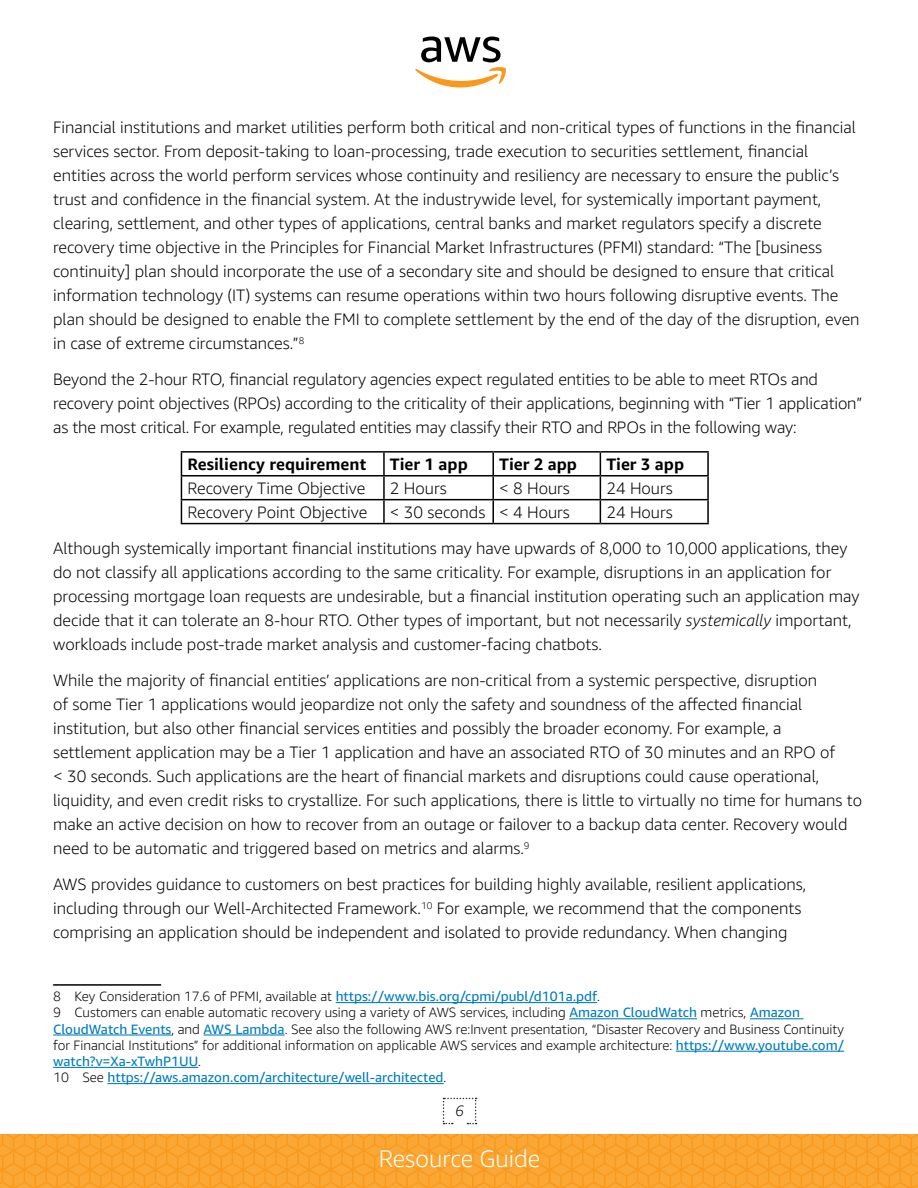
<style>
.page{position:relative;width:918px;height:1188px;background:#fff}
.page>*{position:absolute;margin:0;border:0;box-sizing:border-box;transform-origin:0 0}
.t1{font:300 24px "Amazon Ember";color:#fff}
.t2{font:300 16.5px/24px "Amazon Ember";color:#000}
.t3{font:700 16.5px "Amazon Ember";color:#000}
.t4{font:italic 300 15px "Amazon Ember";color:#000}
.t5{font:300 13.5px/16.2px "Amazon Ember";color:#000}
.s1{font-style:italic}
.s2{font-weight:400;color:#007dbc}
</style>
<div class="page">
<svg style="left:0;top:1134px;width:918px;height:54px;background:#f9a32f"></svg>
<svg style="left:443px;top:1098px;width:34px;height:26px"></svg>
<svg style="left:415px;top:37px;width:91px;height:51px"></svg>
<hr style="left:181px;top:451px;width:203px;height:2px;background:#000">
<hr style="left:384px;top:451px;width:109px;height:2px;background:#000">
<hr style="left:383px;top:453px;width:2px;height:22px;background:#000">
<hr style="left:493px;top:451px;width:107px;height:2px;background:#000">
<hr style="left:492px;top:453px;width:2px;height:22px;background:#000">
<hr style="left:600px;top:451px;width:109px;height:2px;background:#000">
<hr style="left:707px;top:453px;width:2px;height:22px;background:#000">
<hr style="left:181px;top:475px;width:203px;height:2px;background:#000">
<hr style="left:384px;top:475px;width:109px;height:2px;background:#000">
<hr style="left:383px;top:477px;width:2px;height:22px;background:#000">
<hr style="left:493px;top:475px;width:107px;height:2px;background:#000">
<hr style="left:492px;top:477px;width:2px;height:22px;background:#000">
<hr style="left:600px;top:475px;width:109px;height:2px;background:#000">
<hr style="left:707px;top:477px;width:2px;height:22px;background:#000">
<hr style="left:181px;top:499px;width:203px;height:1px;background:#000">
<svg style="left:181px;top:453px;width:1px;height:70px"></svg>
<hr style="left:384px;top:499px;width:109px;height:1px;background:#000">
<hr style="left:383px;top:500px;width:2px;height:23px;background:#000">
<hr style="left:493px;top:499px;width:107px;height:1px;background:#000">
<hr style="left:492px;top:500px;width:2px;height:23px;background:#000">
<hr style="left:600px;top:499px;width:109px;height:1px;background:#000">
<svg style="left:600px;top:453px;width:1px;height:70px"></svg>
<hr style="left:707px;top:500px;width:2px;height:23px;background:#000">
<hr style="left:181px;top:523px;width:203px;height:1px;background:#000">
<hr style="left:384px;top:523px;width:109px;height:1px;background:#000">
<hr style="left:493px;top:523px;width:107px;height:1px;background:#000">
<hr style="left:600px;top:523px;width:109px;height:1px;background:#000">
<hr style="left:53px;top:984px;width:108px;height:2px;background:#000">
<hr style="left:336px;top:1002px;width:261px;height:1px;background:#007dbc">
<hr style="left:569px;top:1018px;width:128px;height:1px;background:#007dbc">
<hr style="left:750px;top:1018px;width:53px;height:1px;background:#007dbc">
<hr style="left:53px;top:1034px;width:118px;height:2px;background:#007dbc">
<hr style="left:204px;top:1034px;width:81px;height:2px;background:#007dbc">
<hr style="left:676px;top:1051px;width:168px;height:1px;background:#007dbc">
<hr style="left:53px;top:1067px;width:145px;height:1px;background:#007dbc">
<hr style="left:108px;top:1083px;width:336px;height:1px;background:#007dbc">
<p class="t2" style="left:53px;top:115px;width:808px">Financial institutions and market utilities perform both critical and non-critical types of functions in the financial services sector. From deposit-taking to loan-processing, trade execution to securities settlement, financial entities across the world perform services whose continuity and resiliency are necessary to ensure the public’s trust and confidence in the financial system. At the industrywide level, for systemically important payment, clearing, settlement, and other types of applications, central banks and market regulators specify a discrete recovery time objective in the Principles for Financial Market Infrastructures (PFMI) standard: “The [business continuity] plan should incorporate the use of a secondary site and should be designed to ensure that critical information technology (IT) systems can resume operations within two hours following disruptive events. The plan should be designed to enable the FMI to complete settlement by the end of the day of the disruption, even in case of extreme circumstances.”<sup>8</sup></p>
<p class="t2" style="left:53px;top:367px;width:811px">Beyond the 2-hour RTO, financial regulatory agencies expect regulated entities to be able to meet RTOs and recovery point objectives (RPOs) according to the criticality of their applications, beginning with “Tier 1 application” as the most critical. For example, regulated entities may classify their RTO and RPOs in the following way:</p>
<p class="t3" style="left:187px;top:454px;width:180px">Resiliency requirement</p>
<p class="t3" style="left:390px;top:454px;width:79px">Tier 1 app</p>
<p class="t3" style="left:499px;top:454px;width:79px">Tier 2 app</p>
<p class="t3" style="left:606px;top:454px;width:79px">Tier 3 app</p>
<p class="t2" style="left:187px;top:476px;width:179px">Recovery Time Objective</p>
<p class="t2" style="left:390px;top:476px;width:58px">2 Hours</p>
<p class="t2" style="left:499px;top:476px;width:72px">&lt; 8 Hours</p>
<p class="t2" style="left:606px;top:476px;width:68px">24 Hours</p>
<p class="t2" style="left:187px;top:500px;width:182px">Recovery Point Objective</p>
<p class="t2" style="left:390px;top:500px;width:181px">&lt; 30 seconds &lt; 4 Hours</p>
<p class="t2" style="left:606px;top:500px;width:68px">24 Hours</p>
<p class="t2" style="left:53px;top:537px;width:808px">Although systemically important financial institutions may have upwards of 8,000 to 10,000 applications, they do not classify all applications according to the same criticality. For example, disruptions in an application for processing mortgage loan requests are undesirable, but a financial institution operating such an application may decide that it can tolerate an 8-hour RTO. Other types of important, but not necessarily <span class="s1">systemically</span> important, workloads include post-trade market analysis and customer-facing chatbots.</p>
<p class="t2" style="left:53px;top:669px;width:810px">While the majority of financial entities’ applications are non-critical from a systemic perspective, disruption<br>of some Tier 1 applications would jeopardize not only the safety and soundness of the affected financial institution, but also other financial services entities and possibly the broader economy. For example, a settlement application may be a Tier 1 application and have an associated RTO of 30 minutes and an RPO of<br>&lt; 30 seconds. Such applications are the heart of financial markets and disruptions could cause operational, liquidity, and even credit risks to crystallize. For such applications, there is little to virtually no time for humans to make an active decision on how to recover from an outage or failover to a backup data center. Recovery would need to be automatic and triggered based on metrics and alarms.<sup>9</sup></p>
<p class="t2" style="left:53px;top:873px;width:755px">AWS provides guidance to customers on best practices for building highly available, resilient applications, including through our Well-Architected Framework.<sup>10</sup> For example, we recommend that the components comprising an application should be independent and isolated to provide redundancy. When changing</p>
<p class="t5" style="left:53px;top:988px;width:793px">8 Key Consideration 17.6 of PFMI, available at <span class="s2">https://www.bis.org/cpmi/publ/d101a.pdf</span>.<br>9 Customers can enable automatic recovery using a variety of AWS services, including <span class="s2">Amazon CloudWatch</span> metrics, <span class="s2">Amazon CloudWatch Events</span>, and <span class="s2">AWS Lambda</span>. See also the following AWS re:Invent presentation, “Disaster Recovery and Business Continuity for Financial Institutions” for additional information on applicable AWS services and example architecture: <span class="s2">https://www.youtube.com/ watch?v=Xa-xTwhP1UU</span>.<br>10 See <span class="s2">https://aws.amazon.com/architecture/well-architected</span>.</p>
<p class="t4" style="left:455px;top:1101px;width:10px">6</p>
<h1 class="t1" style="left:379px;top:1144px;width:163px">Resource Guide</h1>
</div>
